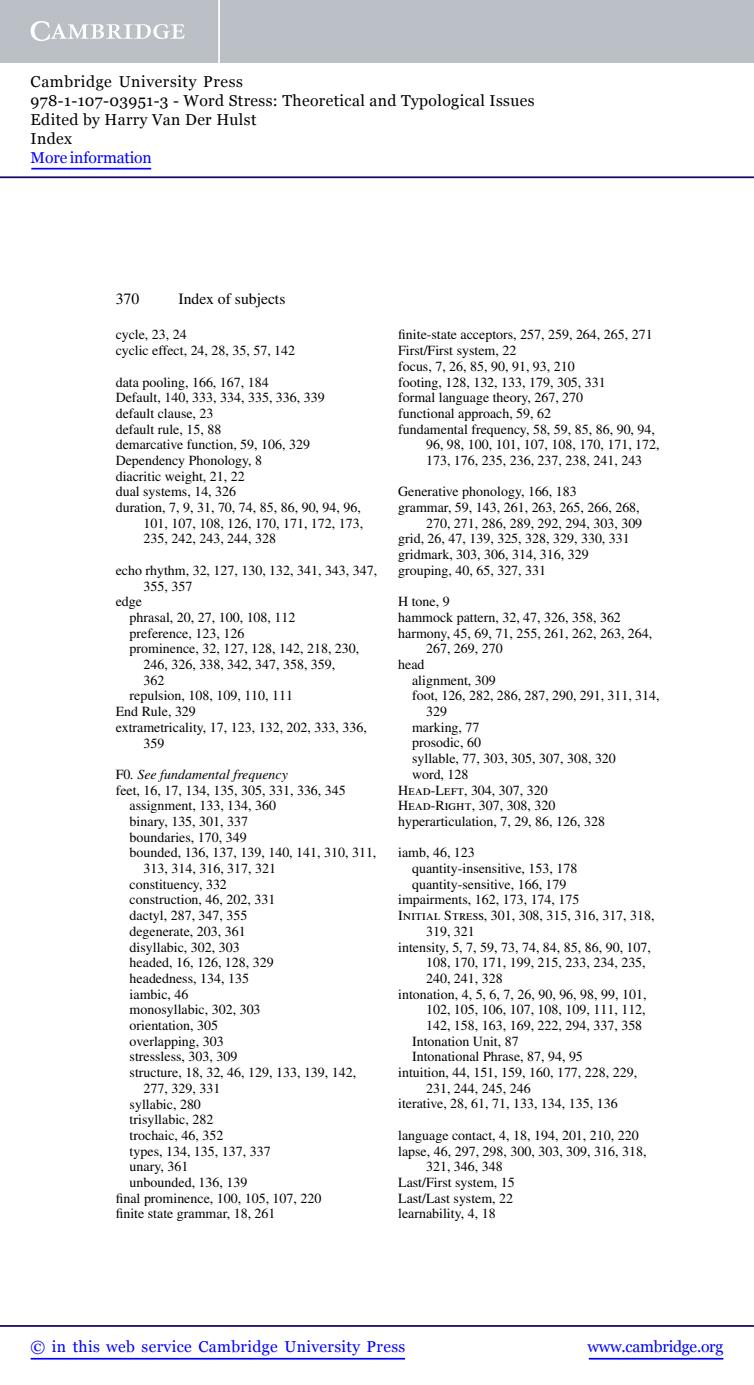
<style>
.page{position:relative;width:754px;height:1385px;background:#fff}
.page>*{position:absolute;margin:0;border:0;box-sizing:border-box;transform-origin:0 0}
.t1{font:15.75px/18.9px "Georgia";letter-spacing:.025em;color:#000}
.t2{font:15.75px "Georgia";letter-spacing:.025em;color:#00f}
.t3{font:15.75px "Times";color:#000}
.t4{font:15.75px "Georgia";letter-spacing:-.015em;color:#00f}
.t5{font:15.75px "Georgia";letter-spacing:-.01em;color:#00f}
.t6{font:14px/15.8px "Times";color:#000}
.t7{font:italic 14px "Times";color:#000}
.s1{font-style:normal}
.s2{font-family:"Times Roman SC"}
</style>
<div class="page">
<hr style="left:589px;top:1358px;width:134px;height:1px;background:#00f">
<hr style="left:0;top:1325px;width:754px;height:1px;background:#150666">
<hr style="left:31px;top:1358px;width:374px;height:1px;background:#00f">
<div style="left:0;top:0;width:754px;height:63px;background:#bac0c6"></div>
<svg style="left:31px;top:21px;width:154px;height:20px"></svg>
<hr style="left:218px;top:0;width:2px;height:63px;background:#fff">
<hr style="left:0;top:176px;width:754px;height:2px;background:#150666">
<hr style="left:31px;top:168px;width:120px;height:1px;background:#00f">
<p class="t1" style="left:31px;top:73px;width:505px">Cambridge University Press<br>978-1-107-03951-3 - Word Stress: Theoretical and Typological Issues Edited by Harry Van Der Hulst<br>Index</p>
<p class="t5" style="left:31px;top:148px;width:123px">More information</p>
<p class="t3" style="left:116px;top:293px;width:25px">370</p>
<p class="t3" style="left:178px;top:293px;width:108px">Index of subjects</p>
<p class="t6" style="left:116px;top:328px;width:181px">cycle, 23, 24<br>cyclic effect, 24, 28, 35, 57, 142</p>
<p class="t6" style="left:116px;top:375px;width:155px">data pooling, 166, 167, 184</p>
<p class="t6" style="left:116px;top:391px;width:211px">Default, 140, 333, 334, 335, 336, 339</p>
<p class="t6" style="left:116px;top:407px;width:99px">default clause, 23</p>
<p class="t6" style="left:116px;top:422px;width:107px">default rule, 15, 88</p>
<p class="t6" style="left:116px;top:438px;width:196px">demarcative function, 59, 106, 329</p>
<p class="t6" style="left:116px;top:454px;width:148px">Dependency Phonology, 8</p>
<p class="t6" style="left:116px;top:469px;width:131px">diacritic weight, 21, 22</p>
<p class="t6" style="left:116px;top:485px;width:122px">dual systems, 14, 326</p>
<p class="t6" style="left:116px;top:501px;width:247px">duration, 7, 9, 31, 70, 74, 85, 86, 90, 94, 96,</p>
<p class="t6" style="left:144px;top:516px;width:221px">101, 107, 108, 126, 170, 171, 172, 173,</p>
<p class="t6" style="left:144px;top:532px;width:134px">235, 242, 243, 244, 328</p>
<p class="t6" style="left:116px;top:563px;width:263px">echo rhythm, 32, 127, 130, 132, 341, 343, 347,</p>
<p class="t6" style="left:144px;top:579px;width:50px">355, 357</p>
<p class="t6" style="left:116px;top:595px;width:28px">edge</p>
<p class="t6" style="left:130px;top:611px;width:167px">phrasal, 20, 27, 100, 108, 112</p>
<p class="t6" style="left:130px;top:626px;width:116px">preference, 123, 126</p>
<p class="t6" style="left:130px;top:642px;width:231px">prominence, 32, 127, 128, 142, 218, 230,</p>
<p class="t6" style="left:144px;top:658px;width:193px">246, 326, 338, 342, 347, 358, 359,</p>
<p class="t6" style="left:144px;top:673px;width:22px">362</p>
<p class="t6" style="left:130px;top:689px;width:165px">repulsion, 108, 109, 110, 111</p>
<p class="t6" style="left:116px;top:705px;width:82px">End Rule, 329</p>
<p class="t6" style="left:116px;top:720px;width:253px">extrametricality, 17, 123, 132, 202, 333, 336,</p>
<p class="t6" style="left:144px;top:736px;width:22px">359</p>
<p class="t7" style="left:116px;top:769px;width:174px"><span class="s1">F0</span>. See fundamental frequency</p>
<p class="t6" style="left:116px;top:783px;width:232px">feet, 16, 17, 134, 135, 305, 331, 336, 345</p>
<p class="t6" style="left:130px;top:799px;width:148px">assignment, 133, 134, 360</p>
<p class="t6" style="left:130px;top:814px;width:120px">binary, 135, 301, 337</p>
<p class="t6" style="left:130px;top:830px;width:119px">boundaries, 170, 349</p>
<p class="t6" style="left:130px;top:846px;width:248px">bounded, 136, 137, 139, 140, 141, 310, 311,</p>
<p class="t6" style="left:144px;top:862px;width:134px">313, 314, 316, 317, 321</p>
<p class="t6" style="left:130px;top:877px;width:99px">constituency, 332</p>
<p class="t6" style="left:130px;top:893px;width:147px">construction, 46, 202, 331</p>
<p class="t6" style="left:130px;top:909px;width:119px">dactyl, 287, 347, 355</p>
<p class="t6" style="left:130px;top:924px;width:117px">degenerate, 203, 361</p>
<p class="t6" style="left:130px;top:940px;width:112px">disyllabic, 302, 303</p>
<p class="t6" style="left:130px;top:956px;width:146px">headed, 16, 126, 128, 329</p>
<p class="t6" style="left:130px;top:971px;width:121px">headedness, 134, 135</p>
<p class="t6" style="left:130px;top:987px;width:60px">iambic, 46</p>
<p class="t6" style="left:130px;top:1003px;width:132px">monosyllabic, 302, 303</p>
<p class="t6" style="left:130px;top:1018px;width:90px">orientation, 305</p>
<p class="t6" style="left:130px;top:1034px;width:96px">overlapping, 303</p>
<p class="t6" style="left:130px;top:1050px;width:109px">stressless, 303, 309</p>
<p class="t6" style="left:130px;top:1066px;width:228px">structure, 18, 32, 46, 129, 133, 139, 142,</p>
<p class="t6" style="left:144px;top:1081px;width:78px">277, 329, 331</p>
<p class="t6" style="left:130px;top:1097px;width:73px">syllabic, 280</p>
<p class="t6" style="left:130px;top:1113px;width:85px">trisyllabic, 282</p>
<p class="t6" style="left:130px;top:1128px;width:95px">trochaic, 46, 352</p>
<p class="t6" style="left:130px;top:1144px;width:143px">types, 134, 135, 137, 337</p>
<p class="t6" style="left:130px;top:1160px;width:60px">unary, 361</p>
<p class="t6" style="left:130px;top:1175px;width:119px">unbounded, 136, 139</p>
<p class="t6" style="left:116px;top:1191px;width:207px">final prominence, 100, 105, 107, 220</p>
<p class="t6" style="left:116px;top:1207px;width:161px">finite state grammar, 18, 261</p>
<p class="t6" style="left:398px;top:328px;width:256px">finite-state acceptors, 257, 259, 264, 265, 271</p>
<p class="t6" style="left:398px;top:344px;width:120px">First/First system, 22</p>
<p class="t6" style="left:398px;top:359px;width:178px">focus, 7, 26, 85, 90, 91, 93, 210</p>
<p class="t6" style="left:398px;top:375px;width:209px">footing, 128, 132, 133, 179, 305, 331</p>
<p class="t6" style="left:398px;top:391px;width:187px">formal language theory, 267, 270</p>
<p class="t6" style="left:398px;top:407px;width:155px">functional approach, 59, 62</p>
<p class="t6" style="left:398px;top:422px;width:258px">fundamental frequency, 58, 59, 85, 86, 90, 94,</p>
<p class="t6" style="left:426px;top:438px;width:235px">96, 98, 100, 101, 107, 108, 170, 171, 172,</p>
<p class="t6" style="left:426px;top:454px;width:218px">173, 176, 235, 236, 237, 238, 241, 243</p>
<p class="t6" style="left:398px;top:485px;width:180px">Generative phonology, 166, 183</p>
<p class="t6" style="left:398px;top:501px;width:243px">grammar, 59, 143, 261, 263, 265, 266, 268,</p>
<p class="t6" style="left:426px;top:516px;width:218px">270, 271, 286, 289, 292, 294, 303, 309</p>
<p class="t6" style="left:398px;top:532px;width:233px">grid, 26, 47, 139, 325, 328, 329, 330, 331</p>
<p class="t6" style="left:398px;top:548px;width:192px">gridmark, 303, 306, 314, 316, 329</p>
<p class="t6" style="left:398px;top:563px;width:150px">grouping, 40, 65, 327, 331</p>
<p class="t6" style="left:398px;top:595px;width:53px">H tone, 9</p>
<p class="t6" style="left:398px;top:610px;width:224px">hammock pattern, 32, 47, 326, 358, 362</p>
<p class="t6" style="left:398px;top:626px;width:256px">harmony, 45, 69, 71, 255, 261, 262, 263, 264,</p>
<p class="t6" style="left:426px;top:642px;width:78px">267, 269, 270</p>
<p class="t6" style="left:398px;top:658px;width:28px">head</p>
<p class="t6" style="left:412px;top:673px;width:85px">alignment, 309</p>
<p class="t6" style="left:412px;top:689px;width:249px">foot, 126, 282, 286, 287, 290, 291, 311, 314,</p>
<p class="t6" style="left:426px;top:705px;width:22px">329</p>
<p class="t6" style="left:412px;top:720px;width:69px">marking, 77</p>
<p class="t6" style="left:412px;top:736px;width:70px">prosodic, 60</p>
<p class="t6" style="left:412px;top:752px;width:205px">syllable, 77, 303, 305, 307, 308, 320</p>
<p class="t6" style="left:412px;top:767px;width:58px">word, 128</p>
<p class="t6" style="left:398px;top:783px;width:151px">H<span class="s2">ead</span>-L<span class="s2">eft</span>, 304, 307, 320</p>
<p class="t6" style="left:398px;top:799px;width:159px">H<span class="s2">ead</span>-R<span class="s2">ight</span>, 307, 308, 320</p>
<p class="t6" style="left:398px;top:814px;width:208px">hyperarticulation, 7, 29, 86, 126, 328</p>
<p class="t6" style="left:398px;top:846px;width:78px">iamb, 46, 123</p>
<p class="t6" style="left:412px;top:862px;width:167px">quantity-insensitive, 153, 178</p>
<p class="t6" style="left:412px;top:877px;width:156px">quantity-sensitive, 166, 179</p>
<p class="t6" style="left:398px;top:893px;width:183px">impairments, 162, 173, 174, 175</p>
<p class="t6" style="left:398px;top:909px;width:258px">I<span class="s2">nitial</span> S<span class="s2">tress</span>, 301, 308, 315, 316, 317, 318,</p>
<p class="t6" style="left:426px;top:924px;width:50px">319, 321</p>
<p class="t6" style="left:398px;top:940px;width:254px">intensity, 5, 7, 59, 73, 74, 84, 85, 86, 90, 107,</p>
<p class="t6" style="left:426px;top:956px;width:221px">108, 170, 171, 199, 215, 233, 234, 235,</p>
<p class="t6" style="left:426px;top:971px;width:78px">240, 241, 328</p>
<p class="t6" style="left:398px;top:987px;width:250px">intonation, 4, 5, 6, 7, 26, 90, 96, 98, 99, 101,</p>
<p class="t6" style="left:426px;top:1003px;width:221px">102, 105, 106, 107, 108, 109, 111, 112,</p>
<p class="t6" style="left:426px;top:1018px;width:218px">142, 158, 163, 169, 222, 294, 337, 358</p>
<p class="t6" style="left:412px;top:1034px;width:108px">Intonation Unit, 87</p>
<p class="t6" style="left:412px;top:1050px;width:172px">Intonational Phrase, 87, 94, 95</p>
<p class="t6" style="left:398px;top:1066px;width:241px">intuition, 44, 151, 159, 160, 177, 228, 229,</p>
<p class="t6" style="left:426px;top:1081px;width:106px">231, 244, 245, 246</p>
<p class="t6" style="left:398px;top:1097px;width:221px">iterative, 28, 61, 71, 133, 134, 135, 136</p>
<p class="t6" style="left:398px;top:1128px;width:242px">language contact, 4, 18, 194, 201, 210, 220</p>
<p class="t6" style="left:398px;top:1144px;width:250px">lapse, 46, 297, 298, 300, 303, 309, 316, 318,</p>
<p class="t6" style="left:426px;top:1160px;width:78px">321, 346, 348</p>
<p class="t6" style="left:398px;top:1175px;width:118px">Last/First system, 15</p>
<p class="t6" style="left:398px;top:1191px;width:117px">Last/Last system, 22</p>
<p class="t6" style="left:398px;top:1207px;width:99px">learnability, 4, 18</p>
<p class="t2" style="left:31px;top:1336px;width:376px">© in this web service Cambridge University Press</p>
<p class="t4" style="left:588px;top:1336px;width:137px">www.cambridge.org</p>
</div>
